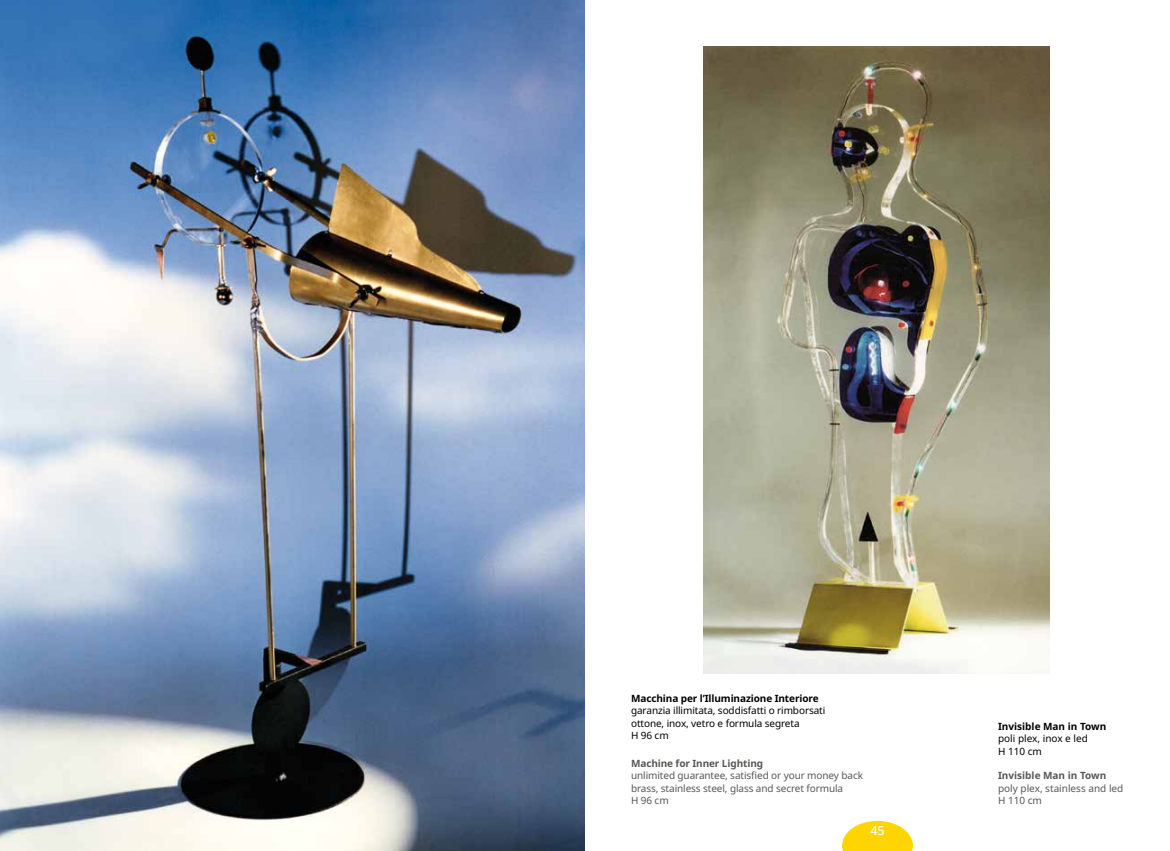
<style>
.page{position:relative;width:1170px;height:851px;background:#fff}
.page>*{position:absolute;margin:0;border:0;box-sizing:border-box;transform-origin:0 0}
.t1{font:500 12.5px "Noto Sans";color:#fff}
.t2{font:10px/12.5px "Noto Sans";letter-spacing:-.01em;color:#575756}
.t3{font:10px/12.5px "Noto Sans";letter-spacing:-.01em;color:#000}
.t4{font:700 10px "Noto Sans";letter-spacing:-.01em;color:#000}
.t5{font:700 10px "Noto Sans";letter-spacing:-.01em;color:#575756}
</style>
<div class="page">
<svg style="left:842px;top:820px;width:70px;height:30px"></svg>
<img style="left:0;top:0;width:585px;height:850px">
<img style="left:703px;top:46px;width:346px;height:627px">
<p class="t4" style="left:631px;top:690px;width:189px">Macchina per l’Illuminazione Interiore</p>
<p class="t3" style="left:631px;top:704px;width:196px">garanzia illimitata, soddisfatti o rimborsati ottone, inox, vetro e formula segreta<br>H 96 cm</p>
<p class="t5" style="left:631px;top:756px;width:133px">Machine for Inner Lighting</p>
<p class="t2" style="left:631px;top:769px;width:233px">unlimited guarantee, satisfied or your money back brass, stainless steel, glass and secret formula<br>H 96 cm</p>
<p class="t1" style="left:870px;top:821px;width:16px">45</p>
<p class="t4" style="left:997px;top:718px;width:110px">Invisible Man in Town</p>
<p class="t3" style="left:997px;top:732px;width:91px">poli plex, inox e led<br>H 110 cm</p>
<p class="t5" style="left:997px;top:768px;width:110px">Invisible Man in Town</p>
<p class="t2" style="left:997px;top:782px;width:127px">poly plex, stainless and led<br>H 110 cm</p>
</div>
